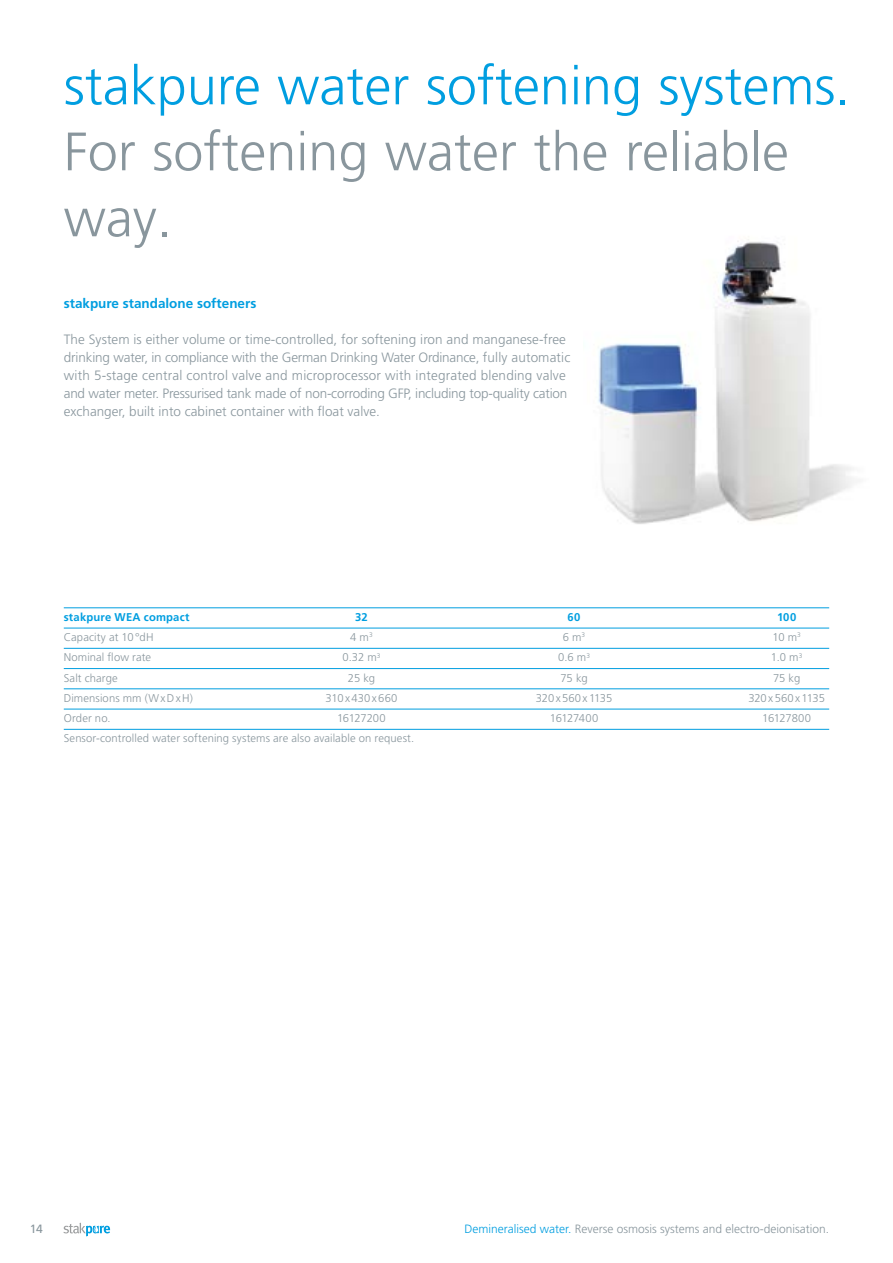
<style>
.page{position:relative;width:893px;height:1263px;background:#fff}
.page>*{position:absolute;margin:0;border:0;box-sizing:border-box;transform-origin:0 0}
.t1{font:300 54px/66px "Frutiger LT Pro";color:#89969d}
.t2{font:300 54px "Frutiger LT Pro";color:#009ee0}
.t3{font:300 13.5px/18px "Frutiger LT Pro";color:#89969d}
.t4{font:700 13.5px "Frutiger LT Pro";color:#009ee0}
.t5{font:300 12px "Frutiger LT Pro";color:#89969d}
.t6{font:12px "Frutiger LT Pro";color:#89969d}
.t7{font:300 11.25px "Frutiger LT Pro";letter-spacing:.01em;color:#89969d}
.t8{font:700 11.25px "Frutiger LT Pro";letter-spacing:.015em;color:#009ee0}
.t9{font:300 11.25px "Frutiger LT Pro";letter-spacing:-.02em;color:#89969d}
.t10{font:300 11.25px "Frutiger LT Pro";letter-spacing:-.035em;color:#89969d}
.s1{color:#009ee0}
</style>
<div class="page">
<svg style="left:63px;top:1223px;width:47px;height:13px"></svg>
<hr style="left:64px;top:607px;width:765px;height:1px;background:#009ee0">
<hr style="left:64px;top:628px;width:765px;height:1px;background:#009ee0">
<hr style="left:64px;top:648px;width:765px;height:1px;background:#009ee0">
<hr style="left:64px;top:668px;width:765px;height:1px;background:#009ee0">
<hr style="left:64px;top:688px;width:765px;height:1px;background:#009ee0">
<hr style="left:64px;top:709px;width:765px;height:1px;background:#009ee0">
<hr style="left:64px;top:729px;width:765px;height:1px;background:#009ee0">
<img style="left:598px;top:239px;width:256px;height:285px">
<h1 class="t2" style="left:64px;top:54px;width:788px">stakpure water softening systems.</h1>
<h1 class="t1" style="left:64px;top:119px;width:727px">For softening water the reliable way.</h1>
<p class="t4" style="left:64px;top:295px;width:194px">stakpure standalone softeners</p>
<p class="t3" style="left:64px;top:330px;width:508px">The System is either volume or time-controlled, for softening iron and manganese-free drinking water, in compliance with the German Drinking Water Ordinance, fully automatic with 5-stage central control valve and microprocessor with integrated blending valve and water meter. Pressurised tank made of non-corroding GFP, including top-quality cation exchanger, built into cabinet container with float valve.</p>
<p class="t8" style="left:64px;top:610px;width:127px">stakpure WEA compact</p>
<p class="t8" style="left:355px;top:610px;width:14px">32</p>
<p class="t8" style="left:568px;top:610px;width:14px">60</p>
<p class="t8" style="left:777px;top:610px;width:21px">100</p>
<p class="t7" style="left:64px;top:631px;width:91px">Capacity at 10°dH</p>
<p class="t7" style="left:350px;top:631px;width:24px">4 m<sup>3</sup></p>
<p class="t7" style="left:563px;top:631px;width:24px">6 m<sup>3</sup></p>
<p class="t7" style="left:772px;top:631px;width:30px">10 m<sup>3</sup></p>
<p class="t7" style="left:64px;top:651px;width:89px">Nominal flow rate</p>
<p class="t7" style="left:342px;top:651px;width:40px">0.32 m<sup>3</sup></p>
<p class="t7" style="left:558px;top:651px;width:33px">0.6 m<sup>3</sup></p>
<p class="t7" style="left:771px;top:651px;width:33px">1.0 m<sup>3</sup></p>
<p class="t7" style="left:64px;top:671px;width:55px">Salt charge</p>
<p class="t7" style="left:348px;top:671px;width:29px">25 kg</p>
<p class="t7" style="left:560px;top:671px;width:29px">75 kg</p>
<p class="t7" style="left:773px;top:671px;width:29px">75 kg</p>
<p class="t7" style="left:64px;top:691px;width:131px">Dimensions mm (WxDxH)</p>
<p class="t7" style="left:325px;top:691px;width:73px">310x430x660</p>
<p class="t7" style="left:536px;top:691px;width:78px">320x560x1135</p>
<p class="t7" style="left:748px;top:691px;width:78px">320x560x1135</p>
<p class="t7" style="left:64px;top:712px;width:48px">Order no.</p>
<p class="t9" style="left:337px;top:712px;width:50px">16127200</p>
<p class="t10" style="left:550px;top:712px;width:50px">16127400</p>
<p class="t9" style="left:762px;top:712px;width:51px">16127800</p>
<p class="t7" style="left:64px;top:732px;width:352px">Sensor-controlled water softening systems are also available on request.</p>
<p class="t6" style="left:30px;top:1222px;width:14px">14</p>
<p class="t5" style="left:464px;top:1222px;width:366px"><span class="s1">Demineralised water.</span> Reverse osmosis systems and electro-deionisation.</p>
</div>
